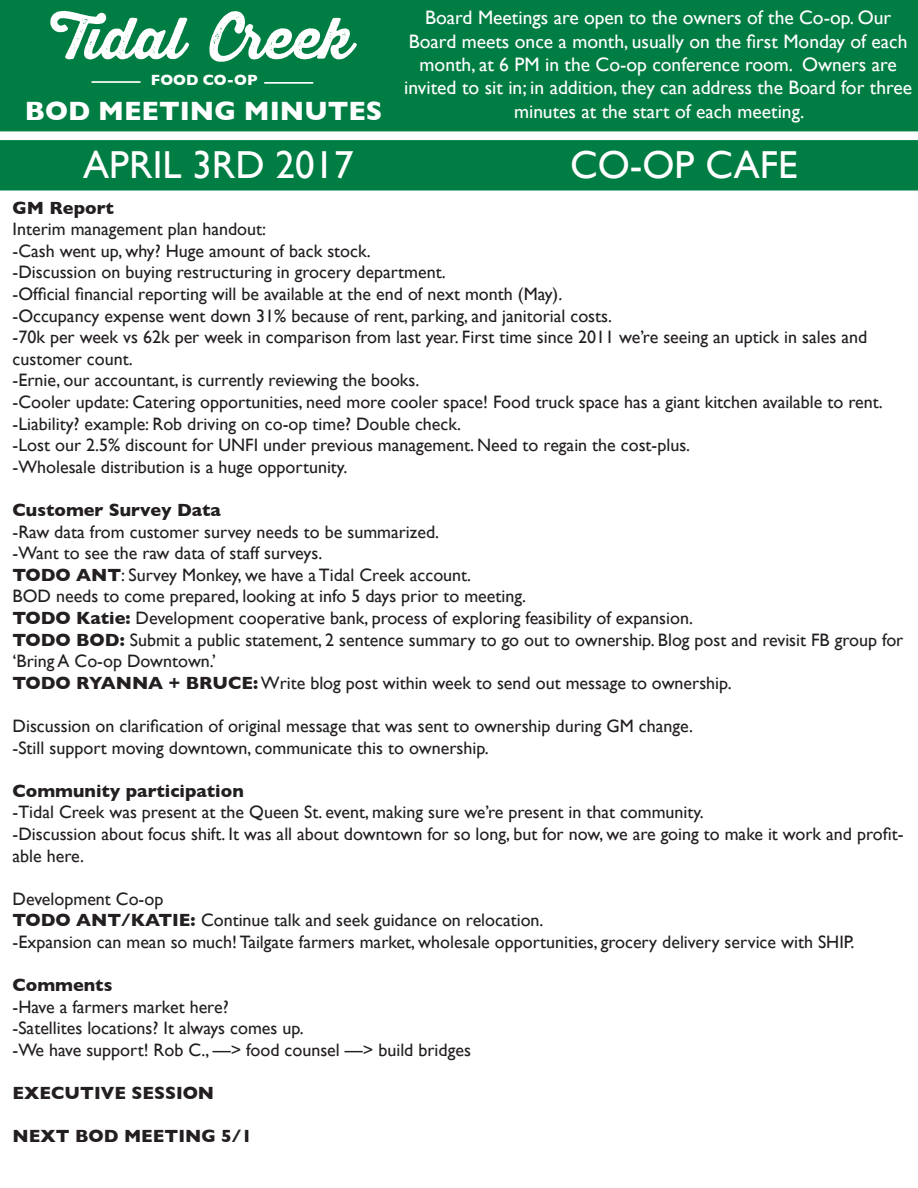
<style>
.page{position:relative;width:918px;height:1188px;background:#fff}
.page>*{position:absolute;margin:0;border:0;box-sizing:border-box;transform-origin:0 0}
.t1{font:39px "Gill Sans";color:#fff}
.t2{font:700 27px "Gill Sans";color:#fff}
.t3{font:19.5px/23.4px "Gill Sans";color:#fff;text-align:center}
.t4{font:18px/21.6px "Gill Sans";color:#231f20}
.t5{font:700 18px "Gill Sans";color:#231f20}
.t6{font:700 15.15px "Gill Sans";color:#fff}
.s1{font-weight:700}
</style>
<div class="page">
<div style="left:1px;top:1px;width:916px;height:130px;background:#007d43"></div>
<div style="left:0;top:0;width:918px;height:131px;border:2px solid #007d43"></div>
<hr style="left:264px;top:82px;width:49px;height:2px;background:#fff">
<hr style="left:92px;top:81px;width:49px;height:2px;background:#fff">
<svg style="left:50px;top:11px;width:307px;height:51px"></svg>
<div style="left:1px;top:141px;width:916px;height:49px;background:#007d43"></div>
<div style="left:0;top:140px;width:918px;height:50px;border:2px solid #007d43"></div>
<p class="t6" style="left:151px;top:68px;width:108px">FOOD CO-OP</p>
<p class="t2" style="left:25px;top:90px;width:359px">BOD MEETING MINUTES</p>
<p class="t3" style="left:404px;top:6px;width:509px">Board Meetings are open to the owners of the Co-op. Our Board meets once a month, usually on the first Monday of each month, at 6 PM in the Co-op conference room. Owners are invited to sit in; in addition, they can address the Board for three minutes at the start of each meeting.</p>
<p class="t1" style="left:83px;top:142px;width:272px">APRIL 3RD 2017</p>
<p class="t1" style="left:570px;top:142px;width:229px">CO-OP CAFE</p>
<p class="t5" style="left:13px;top:193px;width:103px">GM Report</p>
<p class="t4" style="left:13px;top:218px;width:255px">Interim management plan handout:</p>
<p class="t4" style="left:13px;top:240px;width:360px">-Cash went up, why? Huge amount of back stock.</p>
<p class="t4" style="left:13px;top:261px;width:435px">-Discussion on buying restructuring in grocery department.</p>
<p class="t4" style="left:13px;top:283px;width:551px">-Official financial reporting will be available at the end of next month (May).</p>
<p class="t4" style="left:13px;top:305px;width:601px">-Occupancy expense went down 31% because of rent, parking, and janitorial costs.</p>
<p class="t4" style="left:13px;top:326px;width:856px">-70k per week vs 62k per week in comparison from last year. First time since 2011 we’re seeing an uptick in sales and customer count.</p>
<p class="t4" style="left:13px;top:369px;width:408px">-Ernie, our accountant, is currently reviewing the books.</p>
<p class="t4" style="left:13px;top:391px;width:872px">-Cooler update: Catering opportunities, need more cooler space! Food truck space has a giant kitchen available to rent.</p>
<p class="t4" style="left:13px;top:413px;width:450px">-Liability? example: Rob driving on co-op time? Double check.</p>
<p class="t4" style="left:13px;top:434px;width:679px">-Lost our 2.5% discount for UNFI under previous management. Need to regain the cost-plus.</p>
<p class="t4" style="left:13px;top:456px;width:336px">-Wholesale distribution is a huge opportunity.</p>
<p class="t5" style="left:13px;top:496px;width:210px">Customer Survey Data</p>
<p class="t4" style="left:13px;top:521px;width:428px">-Raw data from customer survey needs to be summarized.</p>
<p class="t4" style="left:13px;top:542px;width:311px">-Want to see the raw data of staff surveys.</p>
<p class="t4" style="left:13px;top:564px;width:460px"><span class="s1">TODO ANT</span>: Survey Monkey, we have a Tidal Creek account.</p>
<p class="t4" style="left:13px;top:585px;width:515px">BOD needs to come prepared, looking at info 5 days prior to meeting.</p>
<p class="t4" style="left:13px;top:607px;width:682px"><span class="s1">TODO Katie:</span> Development cooperative bank, process of exploring feasibility of expansion.</p>
<p class="t4" style="left:13px;top:629px;width:892px"><span class="s1">TODO BOD:</span> Submit a public statement, 2 sentence summary to go out to ownership. Blog post and revisit FB group for ‘Bring A Co-op Downtown.’</p>
<p class="t4" style="left:13px;top:672px;width:721px"><span class="s1">TODO RYANNA + BRUCE:</span> Write blog post within week to send out message to ownership.</p>
<p class="t4" style="left:13px;top:715px;width:682px">Discussion on clarification of original message that was sent to ownership during GM change.</p>
<p class="t4" style="left:13px;top:737px;width:478px">-Still support moving downtown, communicate this to ownership.</p>
<p class="t5" style="left:13px;top:776px;width:233px">Community participation</p>
<p class="t4" style="left:13px;top:801px;width:693px">-Tidal Creek was present at the Queen St. event, making sure we’re present in that community.</p>
<p class="t4" style="left:13px;top:823px;width:892px">-Discussion about focus shift. It was all about downtown for so long, but for now, we are going to make it work and profit&shy;able here.</p>
<p class="t4" style="left:13px;top:888px;width:152px">Development Co-op</p>
<p class="t4" style="left:13px;top:909px;width:532px"><span class="s1">TODO ANT/KATIE:</span> Continue talk and seek guidance on relocation.</p>
<p class="t4" style="left:13px;top:931px;width:843px">-Expansion can mean so much! Tailgate farmers market, wholesale opportunities, grocery delivery service with SHIP.</p>
<p class="t5" style="left:13px;top:971px;width:101px">Comments</p>
<p class="t4" style="left:13px;top:996px;width:218px">-Have a farmers market here?</p>
<p class="t4" style="left:13px;top:1017px;width:293px">-Satellites locations? It always comes up.</p>
<p class="t4" style="left:13px;top:1039px;width:460px">-We have support! Rob C., —&gt; food counsel —&gt; build bridges</p>
<p class="t5" style="left:13px;top:1079px;width:203px">EXECUTIVE SESSION</p>
<p class="t5" style="left:13px;top:1122px;width:241px">NEXT BOD MEETING 5/1</p>
</div>
